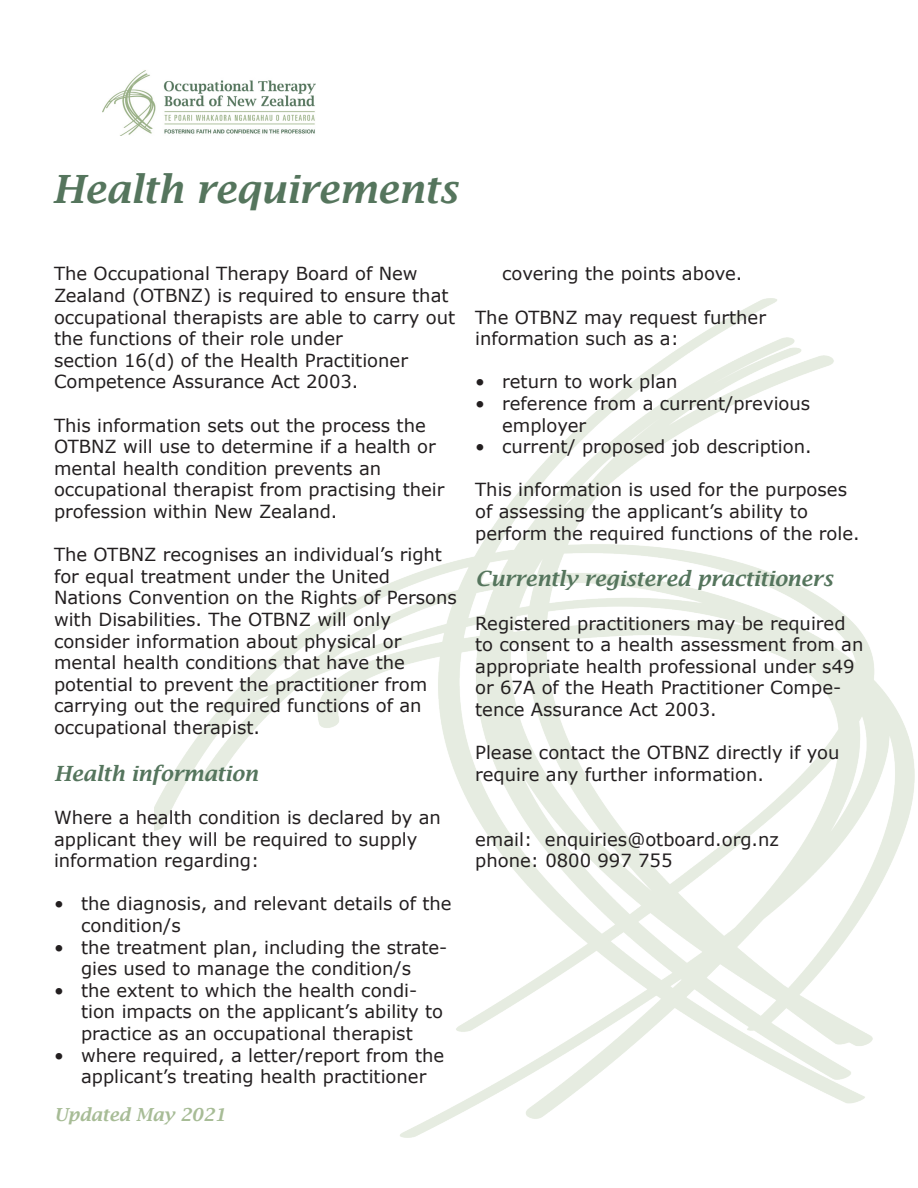
<style>
.page{position:relative;width:918px;height:1188px;background:#fff}
.page>*{position:absolute;margin:0;border:0;box-sizing:border-box;transform-origin:0 0}
.t1{font:italic 600 39px "Lucida Bright";color:#55755d}
.t2{font:italic 600 21px "Lucida Bright";color:#55755d}
.t3{font:18px/21.6px "Verdana";color:#231f20}
.t4{font:italic 600 18px "Lucida Bright";color:#a7bc96}
</style>
<div class="page">
<img style="left:155px;top:299px;width:759px;height:839px">
<img style="left:102px;top:70px;width:213px;height:66px">
<p class="t1" style="left:52px;top:167px;width:407px">Health requirements</p>
<p class="t3" style="left:54px;top:263px;width:403px">The Occupational Therapy Board of New Zealand (OTBNZ) is required to ensure that occupational therapists are able to carry out the functions of their role under</p>
<p class="t3" style="left:54px;top:349px;width:356px">section 16(d) of the Health Practitioner<br>Competence Assurance Act 2003.</p>
<p class="t3" style="left:54px;top:414px;width:383px">This information sets out the process the<br>OTBNZ will use to determine if a health or mental health condition prevents an</p>
<p class="t3" style="left:54px;top:479px;width:392px">occupational therapist from practising their profession within New Zealand.</p>
<p class="t3" style="left:54px;top:544px;width:390px">The OTBNZ recognises an individual’s right for equal treatment under the United</p>
<p class="t3" style="left:54px;top:587px;width:404px">Nations Convention on the Rights of Persons with Disabilities. The OTBNZ will only</p>
<p class="t3" style="left:54px;top:630px;width:349px">consider information about physical or</p>
<p class="t3" style="left:54px;top:652px;width:352px">mental health conditions that have the</p>
<p class="t3" style="left:54px;top:673px;width:375px">potential to prevent the practitioner from carrying out the required functions of an occupational therapist.</p>
<p class="t2" style="left:54px;top:761px;width:205px">Health information</p>
<p class="t3" style="left:54px;top:807px;width:389px">Where a health condition is declared by an applicant they will be required to supply</p>
<p class="t3" style="left:54px;top:850px;width:207px">information regarding:</p>
<p class="t3" style="left:81px;top:893px;width:372px;text-indent:-27px">• the diagnosis, and relevant details of the condition/s</p>
<p class="t3" style="left:54px;top:936px;width:395px;text-align:center">• the treatment plan, including the strate&shy;gies used to manage the condition/s</p>
<p class="t3" style="left:81px;top:979px;width:364px;text-indent:-27px">• the extent to which the health condi&shy;tion impacts on the applicant’s ability to practice as an occupational therapist</p>
<p class="t3" style="left:54px;top:1044px;width:392px;text-align:center">• where required, a letter/report from the applicant’s treating health practitioner</p>
<p class="t4" style="left:54px;top:1104px;width:173px">Updated May 2021</p>
<p class="t3" style="left:502px;top:263px;width:242px">covering the points above.</p>
<p class="t3" style="left:475px;top:306px;width:292px">The OTBNZ may request further</p>
<p class="t3" style="left:475px;top:328px;width:205px">information such as a:</p>
<p class="t3" style="left:475px;top:371px;width:204px">• return to work plan</p>
<p class="t3" style="left:502px;top:393px;width:310px;text-indent:-27px">• reference from a current/previous employer</p>
<p class="t3" style="left:475px;top:436px;width:338px">• current/ proposed job description.</p>
<p class="t3" style="left:475px;top:479px;width:373px">This information is used for the purposes of assessing the applicant’s ability to</p>
<p class="t3" style="left:475px;top:522px;width:386px">perform the required functions of the role.</p>
<p class="t2" style="left:475px;top:567px;width:359px">Currently registered practitioners</p>
<p class="t3" style="left:475px;top:612px;width:390px">Registered practitioners may be required to consent to a health assessment from an appropriate health professional under s49 or 67A of the Heath Practitioner Compe&shy;tence Assurance Act 2003.</p>
<p class="t3" style="left:475px;top:742px;width:366px">Please contact the OTBNZ directly if you require any further information.</p>
<p class="t3" style="left:475px;top:828px;width:305px">email: enquiries@otboard.org.nz</p>
<p class="t3" style="left:475px;top:850px;width:199px">phone: 0800 997 755</p>
</div>
